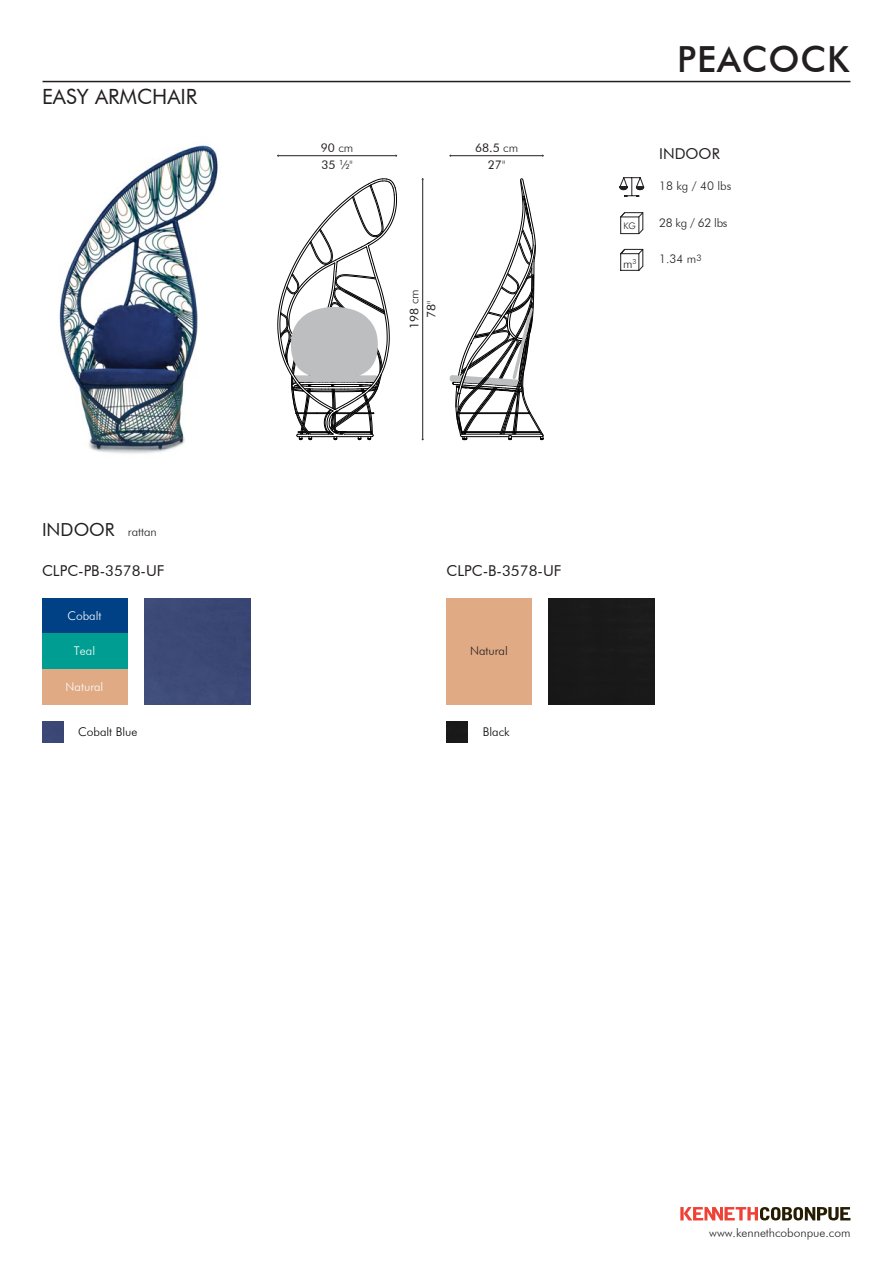
<style>
.page{position:relative;width:893px;height:1263px;background:#fff}
.page>*{position:absolute;margin:0;border:0;box-sizing:border-box;transform-origin:0 0}
.t1{font:500 36px "Futura BT";letter-spacing:.025em;color:#231f20}
.t2{font:21px "Futura BT";color:#231f20}
.t3{font:18px "Futura BT";color:#231f20}
.t4{font:15px "Futura BT";color:#231f20}
.t5{font:300 12px "Futura BT";color:#231f20}
.t6{font:12px/17px "Futura BT";color:#231f20;text-align:center}
.t7{font:300 12px "Futura BT";color:#fff}
.t8{font:300 12px "Futura BT";color:#000}
.t9{font:300 9px "Futura BT";color:#231f20}
.s1{font-weight:300;font-size:12px}
.s2{font-weight:300}
.s3{font-size:7.2px}
</style>
<div class="page">
<svg style="left:680px;top:1207px;width:170px;height:13px"></svg>
<hr style="left:43px;top:81px;width:807px;height:1px;background:#231f20">
<img style="left:59px;top:145px;width:159px;height:309px">
<img style="left:42px;top:721px;width:21px;height:21px">
<div style="left:144px;top:598px;width:106px;height:107px;background:#3c4976"></div>
<div style="left:42px;top:598px;width:85px;height:36px;background:#004186"></div>
<div style="left:42px;top:669px;width:85px;height:36px;background:#dfaa84"></div>
<div style="left:446px;top:598px;width:86px;height:107px;background:#dfaa84"></div>
<hr style="left:278px;top:155px;width:118px;height:1px;background:#231f20">
<hr style="left:450px;top:155px;width:93px;height:1px;background:#231f20">
<hr style="left:422px;top:179px;width:1px;height:261px;background:#231f20">
<svg style="left:277px;top:178px;width:120px;height:262px"></svg>
<svg style="left:450px;top:178px;width:94px;height:262px"></svg>
<svg style="left:619px;top:177px;width:25px;height:20px"></svg>
<svg style="left:620px;top:248px;width:24px;height:23px"></svg>
<svg style="left:620px;top:212px;width:24px;height:22px"></svg>
<div style="left:549px;top:598px;width:106px;height:107px;background:#191919"></div>
<img style="left:446px;top:721px;width:22px;height:21px">
<div style="left:42px;top:634px;width:85px;height:35px;background:#009e92"></div>
<h2 class="t2" style="left:42px;top:84px;width:157px">EASY ARMCHAIR</h2>
<h3 class="t3" style="left:42px;top:519px;width:116px">INDOOR <span class="s1">rattan</span></h3>
<p class="t4" style="left:42px;top:562px;width:124px">CLPC-PB-3578-UF</p>
<p class="t7" style="left:68px;top:608px;width:35px">Cobalt</p>
<p class="t7" style="left:74px;top:644px;width:23px">Teal</p>
<p class="t7" style="left:66px;top:679px;width:39px">Natural</p>
<p class="t8" style="left:78px;top:724px;width:61px">Cobalt Blue</p>
<p class="t6" style="left:321px;top:139px;width:34px;text-align:left">90 <span class="s2">cm<br></span>35 <sup>1</sup>⁄<span class="s3">2</span><span class="s2">"</span></p>
<p class="t6" style="left:475px;top:139px;width:45px">68.5 <span class="s2">cm<br></span>27<span class="s2">"</span></p>
<p class="t6" style="left:406px;top:329px;width:41px;rotate:-90deg">198 <span class="s2">cm<br></span>78<span class="s2">"</span></p>
<h1 class="t1" style="left:677px;top:37px;width:174px">PEACOCK</h1>
<p class="t4" style="left:659px;top:144px;width:62px">INDOOR</p>
<p class="t5" style="left:659px;top:178px;width:74px">18 kg / 40 lbs</p>
<p class="t9" style="left:623px;top:220px;width:14px">KG</p>
<p class="t5" style="left:659px;top:215px;width:70px">28 kg / 62 lbs</p>
<p class="t5" style="left:623px;top:256px;width:15px">m<sup>3</sup></p>
<p class="t5" style="left:659px;top:251px;width:44px">1.34 m<sup>3</sup></p>
<p class="t4" style="left:446px;top:562px;width:116px">CLPC-B-3578-UF</p>
<p class="t5" style="left:470px;top:644px;width:39px">Natural</p>
<p class="t8" style="left:483px;top:724px;width:28px">Black</p>
<p class="t5" style="left:709px;top:1225px;width:143px">www.kennethcobonpue.com</p>
</div>
